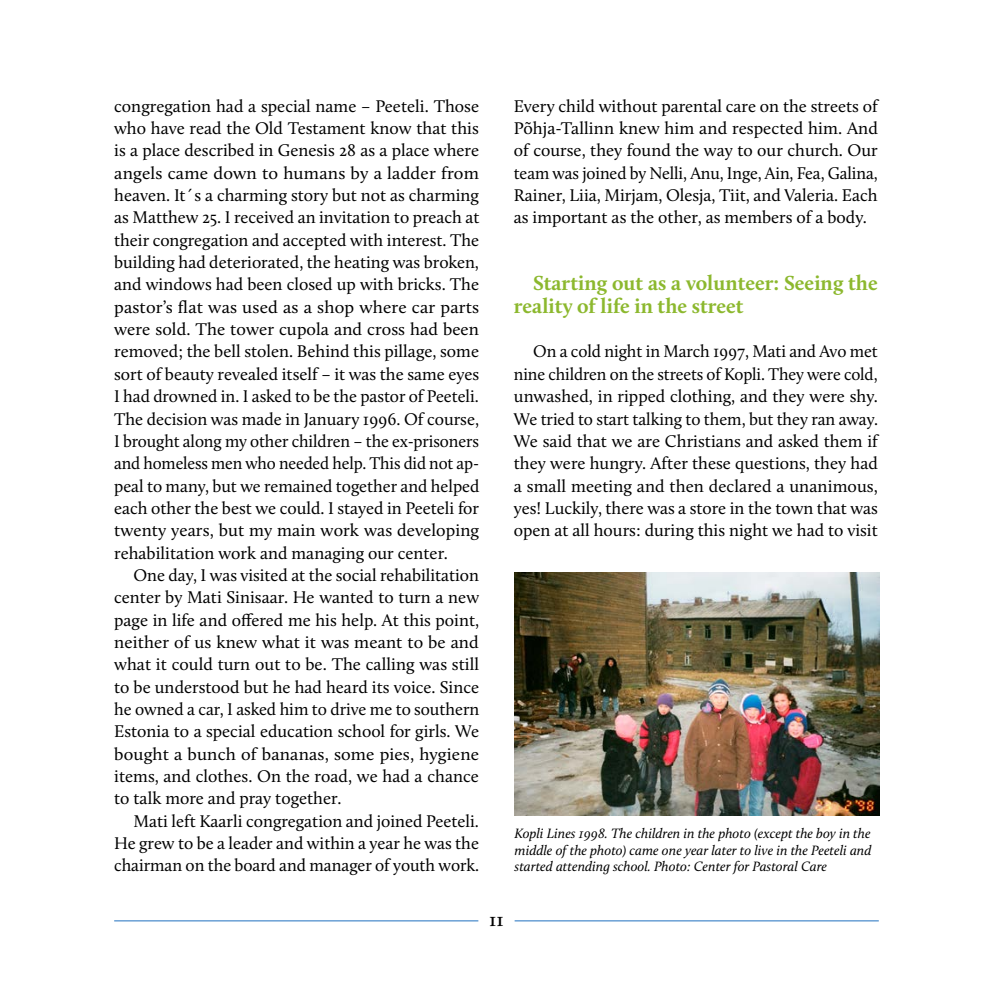
<style>
.page{position:relative;width:993px;height:993px;background:#fff}
.page>*{position:absolute;margin:0;border:0;box-sizing:border-box;transform-origin:0 0}
.t1{font:700 21px/22.4px "Calluna";color:#8cb82e}
.t2{font:600 19.25px "Calluna";color:#000}
.t3{font:17.5px/22.4px "Calluna";color:#000;text-align:justify}
.t4{font:italic 14px/16.8px "Calluna";color:#000;text-align:justify}
</style>
<div class="page">
<hr style="left:114px;top:919px;width:364px;height:2px;background:#5592ce">
<hr style="left:514px;top:919px;width:364px;height:2px;background:#5592ce">
<img style="left:515px;top:572px;width:363px;height:242px">
<p class="t3" style="left:114px;top:94px;width:366px">congregation had a special name – Peeteli. Those who have read the Old Testament know that this is a place described in Genesis 28 as a place where angels came down to humans by a ladder from heaven. It´s a charming story but not as charming as Matthew 25. I received an invitation to preach at their congregation and accepted with interest. The building had deteriorated, the heating was broken, and windows had been closed up with bricks. The pastor’s flat was used as a shop where car parts were sold. The tower cupola and cross had been removed; the bell stolen. Behind this pillage, some sort of beauty revealed itself – it was the same eyes I had drowned in. I asked to be the pastor of Peeteli.<br>The decision was made in January 1996. Of course, I brought along my other children – the ex-prisoners and homeless men who needed help. This did not ap&shy;peal to many, but we remained together and helped each other the best we could. I stayed in Peeteli for twenty years, but my main work was developing rehabilitation work and managing our center.</p>
<p class="t3" style="left:114px;top:563px;width:366px;text-indent:19px">One day, I was visited at the social rehabilitation center by Mati Sinisaar. He wanted to turn a new page in life and offered me his help. At this point, neither of us knew what it was meant to be and what it could turn out to be. The calling was still to be understood but he had heard its voice. Since he owned a car, I asked him to drive me to southern Estonia to a special education school for girls. We bought a bunch of bananas, some pies, hygiene items, and clothes. On the road, we had a chance to talk more and pray together.</p>
<p class="t3" style="left:114px;top:809px;width:366px;text-indent:19px">Mati left Kaarli congregation and joined Peeteli.<br>He grew to be a leader and within a year he was the chairman on the board and manager of youth work.</p>
<p class="t3" style="left:513px;top:94px;width:365px">Every child without parental care on the streets of Põhja-Tallinn knew him and respected him. And of course, they found the way to our church. Our team was joined by Nelli, Anu, Inge, Ain, Fea, Galina, Rainer, Liia, Mirjam, Olesja, Tiit, and Valeria. Each as important as the other, as members of a body.</p>
<p class="t1" style="left:513px;top:272px;width:365px;text-indent:19px">Starting out as a volunteer: Seeing the reality of life in the street</p>
<p class="t3" style="left:513px;top:340px;width:365px;text-indent:19px">On a cold night in March 1997, Mati and Avo met nine children on the streets of Kopli. They were cold, unwashed, in ripped clothing, and they were shy.<br>We tried to start talking to them, but they ran away.<br>We said that we are Christians and asked them if they were hungry. After these questions, they had a small meeting and then declared a unanimous, yes! Luckily, there was a store in the town that was open at all hours: during this night we had to visit</p>
<p class="t4" style="left:514px;top:824px;width:358px">Kopli Lines 1998. The children in the photo (except the boy in the middle of the photo) came one year later to live in the Peeteli and started attending school. Photo: Center for Pastoral Care</p>
<p class="t2" style="left:489px;top:907px;width:16px">11</p>
</div>
